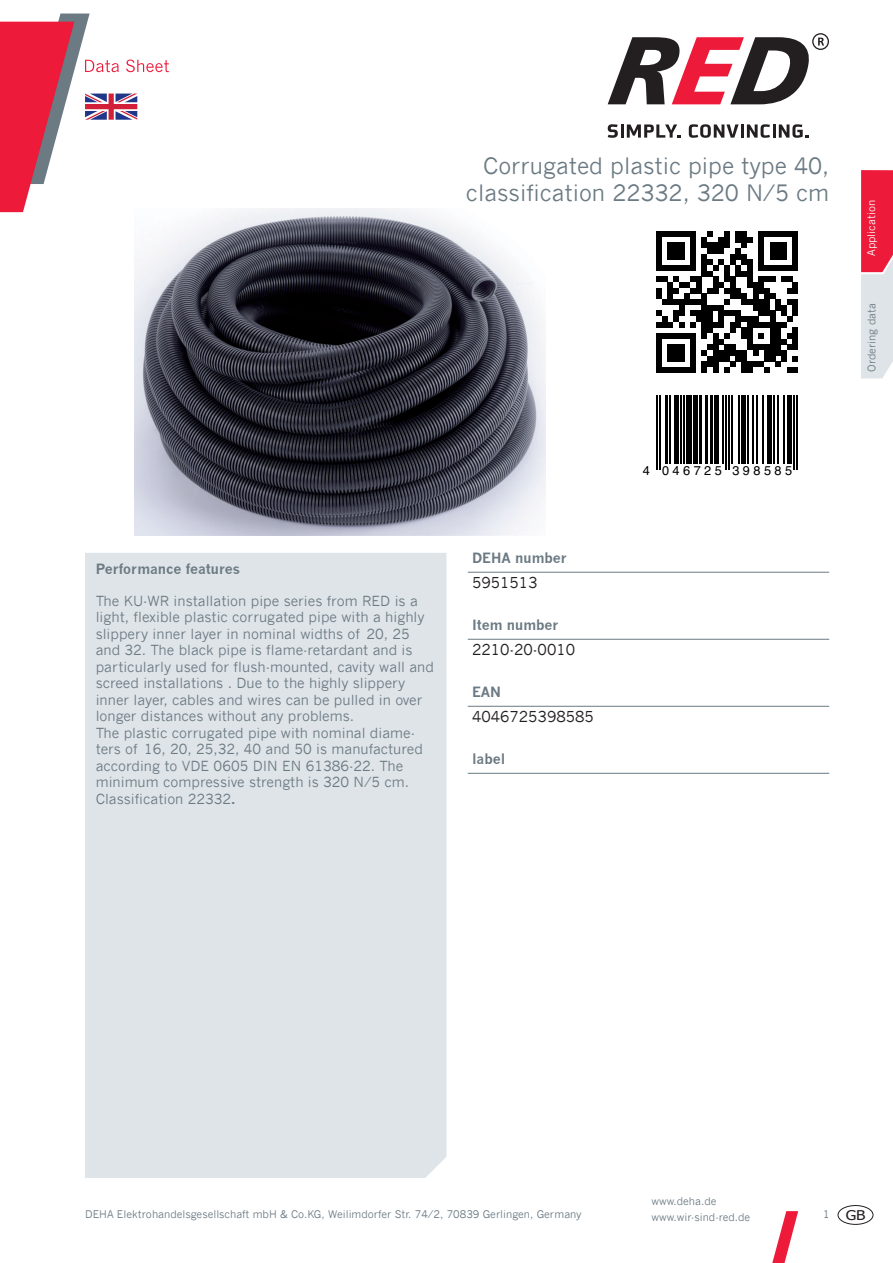
<style>
.page{position:relative;width:893px;height:1263px;background:#fff}
.page>*{position:absolute;margin:0;border:0;box-sizing:border-box;transform-origin:0 0}
.t1{font:22.5px/27px "News Gothic";color:#6b7a83;text-align:right}
.t2{font:15px "News Gothic";color:#231f20}
.t3{font:13.8px/16.5px "News Gothic";color:#6b7a83}
.t4{font:700 13.8px "News Gothic";color:#6b7a83}
.t5{font:13.5px "Tahoma";color:#231f20;scale:1.17 1}
.t6{font:12.75px "Helvetica";letter-spacing:.27em;color:#000}
.t7{font:10.5px/16.5px "News Gothic";color:#6b7a83}
.t8{font:10.5px "News Gothic";color:#fff}
.s1{font-weight:700}
.s2{font-family:"News Gothic";font-size:10.5px;color:#6b7a83}
</style>
<div class="page">
<svg style="left:608px;top:33px;width:221px;height:71px"></svg>
<svg style="left:608px;top:124px;width:10px;height:14px"></svg>
<hr style="left:620px;top:124px;width:3px;height:14px;background:#231f20">
<svg style="left:627px;top:124px;width:54px;height:14px"></svg>
<svg style="left:689px;top:124px;width:50px;height:14px"></svg>
<hr style="left:741px;top:124px;width:3px;height:14px;background:#231f20">
<svg style="left:747px;top:124px;width:23px;height:14px"></svg>
<hr style="left:772px;top:124px;width:3px;height:14px;background:#231f20">
<svg style="left:779px;top:124px;width:30px;height:14px"></svg>
<svg style="left:861px;top:170px;width:32px;height:208px;background:#e68496"></svg>
<svg style="left:772px;top:1211px;width:26px;height:52px"></svg>
<div style="left:838px;top:1205px;width:35px;height:19px;border:1px solid #231f20;border-radius:50%"></div>
<div style="left:85px;top:553px;width:361px;height:625px;background:#dfe4e8"></div>
<svg style="left:0;top:14px;width:169px;height:198px"></svg>
<img style="left:135px;top:208px;width:411px;height:328px">
<svg style="left:656px;top:231px;width:142px;height:142px"></svg>
<hr style="left:656px;top:395px;width:2px;height:75px;background:#000">
<hr style="left:659px;top:395px;width:2px;height:75px;background:#000">
<hr style="left:665px;top:395px;width:3px;height:68px;background:#000">
<hr style="left:669px;top:395px;width:2px;height:68px;background:#000">
<hr style="left:674px;top:395px;width:4px;height:68px;background:#000">
<hr style="left:680px;top:395px;width:1px;height:68px;background:#000">
<hr style="left:683px;top:395px;width:1px;height:68px;background:#000">
<div style="left:686px;top:395px;width:6px;height:68px;background:#000"></div>
<div style="left:693px;top:395px;width:5px;height:68px;background:#000"></div>
<hr style="left:699px;top:395px;width:3px;height:68px;background:#000">
<hr style="left:705px;top:395px;width:3px;height:68px;background:#000">
<hr style="left:710px;top:395px;width:3px;height:68px;background:#000">
<div style="left:714px;top:395px;width:5px;height:68px;background:#000"></div>
<hr style="left:722px;top:395px;width:1px;height:68px;background:#000">
<hr style="left:725px;top:395px;width:1px;height:75px;background:#000">
<hr style="left:728px;top:395px;width:1px;height:75px;background:#000">
<hr style="left:731px;top:395px;width:1px;height:68px;background:#000">
<hr style="left:738px;top:395px;width:2px;height:68px;background:#000">
<div style="left:741px;top:395px;width:5px;height:68px;background:#000"></div>
<hr style="left:747px;top:395px;width:2px;height:68px;background:#000">
<hr style="left:752px;top:395px;width:1px;height:68px;background:#000">
<hr style="left:756px;top:395px;width:2px;height:68px;background:#000">
<hr style="left:762px;top:395px;width:2px;height:68px;background:#000">
<hr style="left:767px;top:395px;width:4px;height:68px;background:#000">
<hr style="left:773px;top:395px;width:1px;height:68px;background:#000">
<hr style="left:777px;top:395px;width:2px;height:68px;background:#000">
<hr style="left:783px;top:395px;width:2px;height:68px;background:#000">
<hr style="left:788px;top:395px;width:4px;height:68px;background:#000">
<hr style="left:794px;top:395px;width:1px;height:75px;background:#000">
<hr style="left:797px;top:395px;width:1px;height:75px;background:#000">
<hr style="left:468px;top:572px;width:361px;height:1px;background:#6b7a83">
<hr style="left:468px;top:639px;width:361px;height:1px;background:#6b7a83">
<hr style="left:468px;top:706px;width:361px;height:1px;background:#6b7a83">
<hr style="left:468px;top:773px;width:361px;height:1px;background:#6b7a83">
<h1 class="t1" style="left:466px;top:152px;width:365px">Corrugated plastic pipe type 40, classification 22332, 320 N/5 cm</h1>
<p class="t4" style="left:96px;top:560px;width:146px">Performance features</p>
<p class="t3" style="left:96px;top:592px;width:340px">The KU-WR installation pipe series from RED is a light, flexible plastic corrugated pipe with a highly slippery inner layer in nominal widths of 20, 25 and 32. The black pipe is flame-retardant and is particularly used for flush-mounted, cavity wall and screed installations . Due to the highly slippery inner layer, cables and wires can be pulled in over longer distances without any problems.<br>The plastic corrugated pipe with nominal diame&shy;ters of 16, 20, 25,32, 40 and 50 is manufactured according to VDE 0605 DIN EN 61386-22. The minimum compressive strength is 320 N/5 cm.<br>Classification 22332<span class="s1">.</span></p>
<p class="t4" style="left:472px;top:550px;width:96px">DEHA number</p>
<p class="t2" style="left:472px;top:574px;width:67px">5951513</p>
<p class="t4" style="left:472px;top:617px;width:88px">Item number</p>
<p class="t2" style="left:472px;top:641px;width:105px">2210-20-0010</p>
<p class="t4" style="left:472px;top:684px;width:31px">EAN</p>
<p class="t2" style="left:472px;top:708px;width:123px">4046725398585</p>
<p class="t4" style="left:472px;top:751px;width:35px">label</p>
<p class="t6" style="left:643px;top:461px;width:151px">4 046725 398585</p>
<p class="t8" style="left:865px;top:256px;width:57px;rotate:-90deg">Application</p>
<p class="t7" style="left:863px;top:372px;width:70px;rotate:-90deg">Ordering data</p>
<p class="t7" style="left:651px;top:1192px;width:100px">www.deha.de www.wir-sind-red.de</p>
<p class="t7" style="left:85px;top:1206px;width:498px">DEHA Elektrohandelsgesellschaft mbH &amp; Co.KG, Weilimdorfer Str. 74/2, 70839 Gerlingen, Germany</p>
<p class="t5" style="left:823px;top:1206px;width:38px"><span class="s2">1</span> GB</p>
</div>
